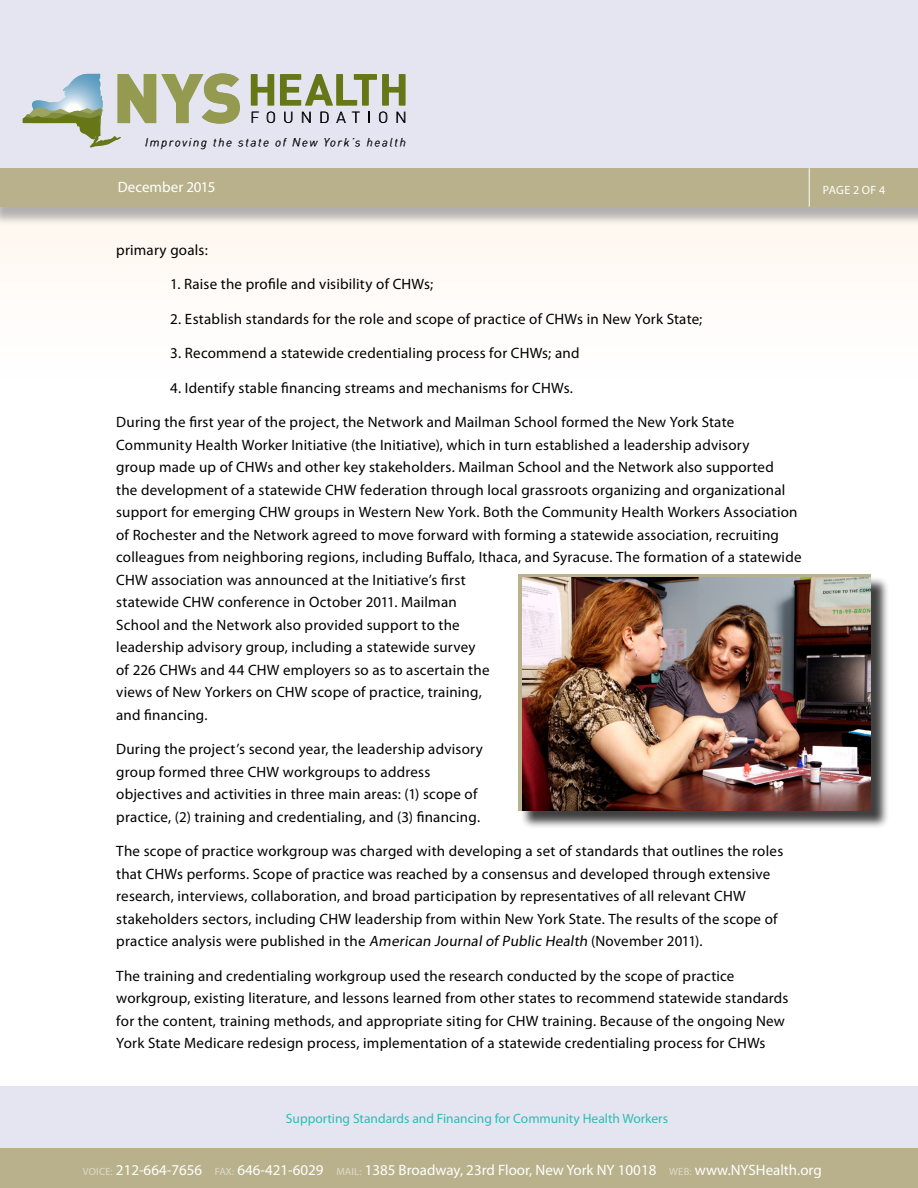
<style>
.page{position:relative;width:918px;height:1188px;background:#fff}
.page>*{position:absolute;margin:0;border:0;box-sizing:border-box;transform-origin:0 0}
.t1{font:15px/22.5px "Myriad Pro";letter-spacing:.015em;color:#000}
.t2{font:15px "Myriad Pro";color:#fff}
.t3{font:13.5px "Myriad Pro";color:#2dbcb6}
.t4{font:12px "Myriad Pro";color:#fff}
.s1{font-size:10.5px;color:#dfdac9}
</style>
<div class="page">
<div style="left:0;top:0;width:918px;height:170px;background:#e4e5f1"></div>
<div style="left:0;top:207px;width:918px;height:223px;background:#fffdfb"></div>
<div style="left:0;top:1086px;width:918px;height:102px;background:#e4e5f1"></div>
<div style="left:0;top:1148px;width:918px;height:40px;background:#b8b18b"></div>
<div style="left:0;top:171px;width:918px;height:55px;background:#999;opacity:.75"></div>
<div style="left:0;top:169px;width:918px;height:38px;background:#b8b18b"></div>
<div style="left:520px;top:576px;width:370px;height:254px;background:#000;opacity:.75"></div>
<div style="left:518px;top:574px;width:353px;height:237px;background:linear-gradient(to right,#b8b18b,#b8b18b)"></div>
<img style="left:522px;top:578px;width:349px;height:233px">
<hr style="left:809px;top:168px;width:1px;height:39px;background:#fff">
<svg style="left:23px;top:73px;width:383px;height:76px"></svg>
<p class="t2" style="left:118px;top:178px;width:99px">December 2015</p>
<p class="t1" style="left:116px;top:238px;width:93px">primary goals:</p>
<p class="t1" style="left:170px;top:273px;width:264px">1. Raise the profile and visibility of CHWs;</p>
<p class="t1" style="left:170px;top:307px;width:534px">2. Establish standards for the role and scope of practice of CHWs in New York State;</p>
<p class="t1" style="left:170px;top:342px;width:411px">3. Recommend a statewide credentialing process for CHWs; and</p>
<p class="t1" style="left:170px;top:376px;width:404px">4. Identify stable financing streams and mechanisms for CHWs.</p>
<p class="t1" style="left:116px;top:411px;width:687px">During the first year of the project, the Network and Mailman School formed the New York State Community Health Worker Initiative (the Initiative), which in turn established a leadership advisory<br>group made up of CHWs and other key stakeholders. Mailman School and the Network also supported<br>the development of a statewide CHW federation through local grassroots organizing and organizational support for emerging CHW groups in Western New York. Both the Community Health Workers Association of Rochester and the Network agreed to move forward with forming a statewide association, recruiting colleagues from neighboring regions, including Buffalo, Ithaca, and Syracuse. The formation of a statewide CHW association was announced at the Initiative’s first<br>statewide CHW conference in October 2011. Mailman<br>School and the Network also provided support to the<br>leadership advisory group, including a statewide survey<br>of 226 CHWs and 44 CHW employers so as to ascertain the<br>views of New Yorkers on CHW scope of practice, training,<br>and financing.</p>
<p class="t1" style="left:116px;top:738px;width:368px">During the project’s second year, the leadership advisory group formed three CHW workgroups to address objectives and activities in three main areas: (1) scope of practice, (2) training and credentialing, and (3) financing.</p>
<p class="t1" style="left:116px;top:840px;width:669px">The scope of practice workgroup was charged with developing a set of standards that outlines the roles that CHWs performs. Scope of practice was reached by a consensus and developed through extensive research, interviews, collaboration, and broad participation by representatives of all relevant CHW stakeholders sectors, including CHW leadership from within New York State. The results of the scope of practice analysis were published in the American Journal of Public Health (November 2011).</p>
<p class="t1" style="left:116px;top:964px;width:674px">The training and credentialing workgroup used the research conducted by the scope of practice workgroup, existing literature, and lessons learned from other states to recommend statewide standards for the content, training methods, and appropriate siting for CHW training. Because of the ongoing New York State Medicare redesign process, implementation of a statewide credentialing process for CHWs</p>
<p class="t4" style="left:823px;top:182px;width:64px">Page 2 of 4</p>
<p class="t3" style="left:286px;top:1110px;width:384px">Supporting Standards and Financing for Community Health Workers</p>
<p class="t2" style="left:83px;top:1161px;width:740px"><span class="s1">Voice:</span> 212-664-7656 <span class="s1">FAX:</span> 646-421-6029 <span class="s1">Mail:</span> 1385 Broadway, 23rd Floor, New York NY 10018 <span class="s1">WEB:</span> www.NYSHealth.org</p>
</div>
